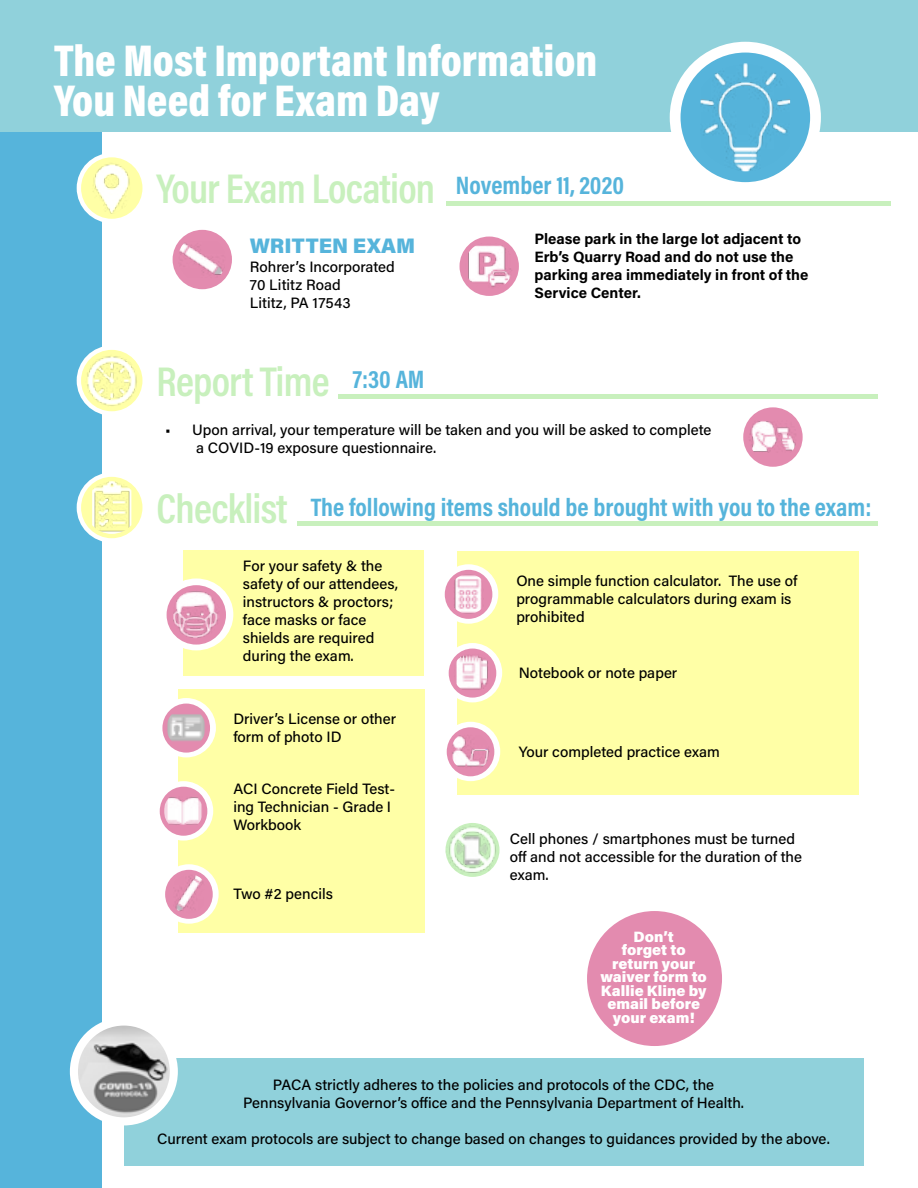
<style>
.page{position:relative;width:918px;height:1188px;background:#fff}
.page>*{position:absolute;margin:0;border:0;box-sizing:border-box;transform-origin:0 0}
.t1{font:45px/40.5px "Acumin Variable Concept";letter-spacing:-.055em;color:#fff}
.t2{font:42px "Acumin Variable Concept";letter-spacing:-.095em;color:#c8f0bd}
.t3{font:25.5px "Acumin Variable Concept";letter-spacing:-.075em;color:#56b4db}
.t4{font:21px "Acumin Variable Concept";letter-spacing:.08em;color:#56b4db}
.t5{font:15px/18px "Acumin Variable Concept";letter-spacing:.03em;color:#000}
.t6{font:15px/18px "Acumin Variable Concept";letter-spacing:.055em;color:#000}
.t7{font:15px/13.5px "Acumin Variable Concept";letter-spacing:.095em;color:#fff;text-align:center}
</style>
<div class="page">
<div style="left:457px;top:551px;width:402px;height:244px;background:#ffffa6"></div>
<div style="left:0;top:113px;width:101px;height:1075px;background:#56b4db"></div>
<div style="left:124px;top:1058px;width:739px;height:107px;background:#90d1db"></div>
<div style="left:0;top:0;width:918px;height:131px;background:#90d1db"></div>
<div style="left:77px;top:153px;width:70px;height:70px;background:#fff;border-radius:50%"></div>
<div style="left:81px;top:157px;width:61px;height:62px;background:#ffffa6;border-radius:50%"></div>
<img style="left:92px;top:162px;width:40px;height:52px">
<div style="left:173px;top:230px;width:59px;height:59px;background:#e38baf;border-radius:50%"></div>
<img style="left:178px;top:240px;width:48px;height:38px">
<hr style="left:446px;top:202px;width:445px;height:4px;background:#c8f0bd">
<div style="left:670px;top:42px;width:151px;height:151px;background:#fff;border-radius:50%"></div>
<div style="left:681px;top:53px;width:129px;height:129px;background:#56b4db;border-radius:50%"></div>
<img style="left:701px;top:63px;width:89px;height:108px">
<div style="left:77px;top:345px;width:70px;height:71px;background:#fff;border-radius:50%"></div>
<div style="left:81px;top:350px;width:61px;height:61px;background:#ffffa6;border-radius:50%"></div>
<img style="left:85px;top:355px;width:53px;height:52px">
<div style="left:338px;top:394px;width:540px;height:5px;background:#c8f0bd"></div>
<div style="left:77px;top:472px;width:70px;height:71px;background:#fff;border-radius:50%"></div>
<div style="left:81px;top:477px;width:61px;height:61px;background:#ffffa6;border-radius:50%"></div>
<img style="left:92px;top:481px;width:39px;height:53px">
<div style="left:297px;top:521px;width:580px;height:5px;background:#c8f0bd"></div>
<div style="left:184px;top:550px;width:240px;height:126px;background:#ffffa6"></div>
<div style="left:159px;top:578px;width:74px;height:72px;background:#fff;border-radius:50%"></div>
<div style="left:167px;top:585px;width:59px;height:60px;background:#e38baf;border-radius:50%"></div>
<img style="left:173px;top:590px;width:47px;height:49px">
<div style="left:743px;top:407px;width:60px;height:60px;background:#e38baf;border-radius:50%"></div>
<img style="left:749px;top:421px;width:47px;height:32px">
<div style="left:439px;top:564px;width:59px;height:60px;background:#fff;border-radius:50%"></div>
<div style="left:445px;top:570px;width:47px;height:49px;background:#e38baf;border-radius:50%"></div>
<img style="left:453px;top:574px;width:31px;height:40px">
<div style="left:443px;top:643px;width:59px;height:59px;background:#fff;border-radius:50%"></div>
<div style="left:449px;top:649px;width:47px;height:49px;background:#e38baf;border-radius:50%"></div>
<img style="left:453px;top:654px;width:39px;height:38px">
<div style="left:441px;top:722px;width:59px;height:59px;background:#fff;border-radius:50%"></div>
<div style="left:447px;top:727px;width:47px;height:49px;background:#e38baf;border-radius:50%"></div>
<img style="left:451px;top:735px;width:39px;height:33px">
<div style="left:70px;top:1017px;width:108px;height:108px;background:#fff;border-radius:50%"></div>
<img style="left:78px;top:1026px;width:92px;height:91px;border-radius:46px">
<img style="left:446px;top:823px;width:54px;height:54px;border-radius:27px">
<div style="left:587px;top:911px;width:135px;height:135px;background:#e38baf;border-radius:50%"></div>
<div style="left:460px;top:237px;width:59px;height:59px;background:#e38baf;border-radius:50%"></div>
<img style="left:465px;top:243px;width:48px;height:45px">
<div style="left:178px;top:689px;width:246px;height:244px;background:#ffffa6"></div>
<div style="left:157px;top:698px;width:59px;height:59px;background:#fff;border-radius:50%"></div>
<div style="left:162px;top:704px;width:48px;height:49px;background:#e38baf;border-radius:50%"></div>
<img style="left:167px;top:714px;width:38px;height:27px">
<div style="left:154px;top:781px;width:59px;height:60px;background:#fff;border-radius:50%"></div>
<div style="left:160px;top:787px;width:47px;height:49px;background:#e38baf;border-radius:50%"></div>
<img style="left:164px;top:796px;width:39px;height:29px">
<div style="left:159px;top:864px;width:60px;height:60px;background:#fff;border-radius:50%"></div>
<div style="left:165px;top:870px;width:48px;height:49px;background:#e38baf;border-radius:50%"></div>
<img style="left:173px;top:874px;width:32px;height:40px">
<h1 class="t1" style="left:54px;top:38px;width:548px">The Most Important Information<br>You Need for Exam Day</h1>
<h2 class="t2" style="left:157px;top:160px;width:284px">Your Exam Location</h2>
<h3 class="t4" style="left:250px;top:231px;width:166px">WRITTEN EXAM</h3>
<p class="t5" style="left:250px;top:257px;width:146px">Rohrer’s Incorporated<br>70 Lititz Road<br>Lititz, PA 17543</p>
<h3 class="t3" style="left:456px;top:167px;width:172px">November 11, 2020</h3>
<p class="t6" style="left:535px;top:229px;width:275px">Please park in the large lot adjacent to<br>Erb’s Quarry Road and do not use the parking area immediately in front of the<br>Service Center.</p>
<h2 class="t2" style="left:157px;top:353px;width:178px">Report Time</h2>
<p class="t5" style="left:196px;top:420px;width:517px;text-indent:-31px">• Upon arrival, your temperature will be taken and you will be asked to complete a COVID-19 exposure questionnaire.</p>
<h2 class="t2" style="left:157px;top:480px;width:134px">Checklist</h2>
<p class="t5" style="left:243px;top:556px;width:156px">For your safety &amp; the safety of our attendees, instructors &amp; proctors; face masks or face shields are required during the exam.</p>
<h3 class="t3" style="left:353px;top:361px;width:78px">7:30 AM</h3>
<h3 class="t3" style="left:311px;top:489px;width:562px">The following items should be brought with you to the exam:</h3>
<p class="t5" style="left:516px;top:571px;width:282px">One simple function calculator. The use of programmable calculators during exam is prohibited</p>
<p class="t5" style="left:233px;top:709px;width:164px">Driver’s License or other form of photo ID</p>
<p class="t5" style="left:233px;top:779px;width:163px">ACI Concrete Field Test&shy;ing Technician - Grade I<br>Workbook</p>
<p class="t5" style="left:233px;top:885px;width:101px">Two #2 pencils</p>
<p class="t5" style="left:519px;top:663px;width:160px">Notebook or note paper</p>
<p class="t5" style="left:519px;top:742px;width:202px">Your completed practice exam</p>
<p class="t5" style="left:510px;top:829px;width:294px">Cell phones / smartphones must be turned off and not accessible for the duration of the exam.</p>
<p class="t7" style="left:601px;top:929px;width:106px">Don’t<br>forget to return your waiver form to<br>Kallie Kline by email before your exam!</p>
<p class="t5" style="left:243px;top:1075px;width:502px;text-align:center">PACA strictly adheres to the policies and protocols of the CDC, the<br>Pennsylvania Governor’s office and the Pennsylvania Department of Health.</p>
<p class="t5" style="left:157px;top:1129px;width:674px">Current exam protocols are subject to change based on changes to guidances provided by the above.</p>
</div>
